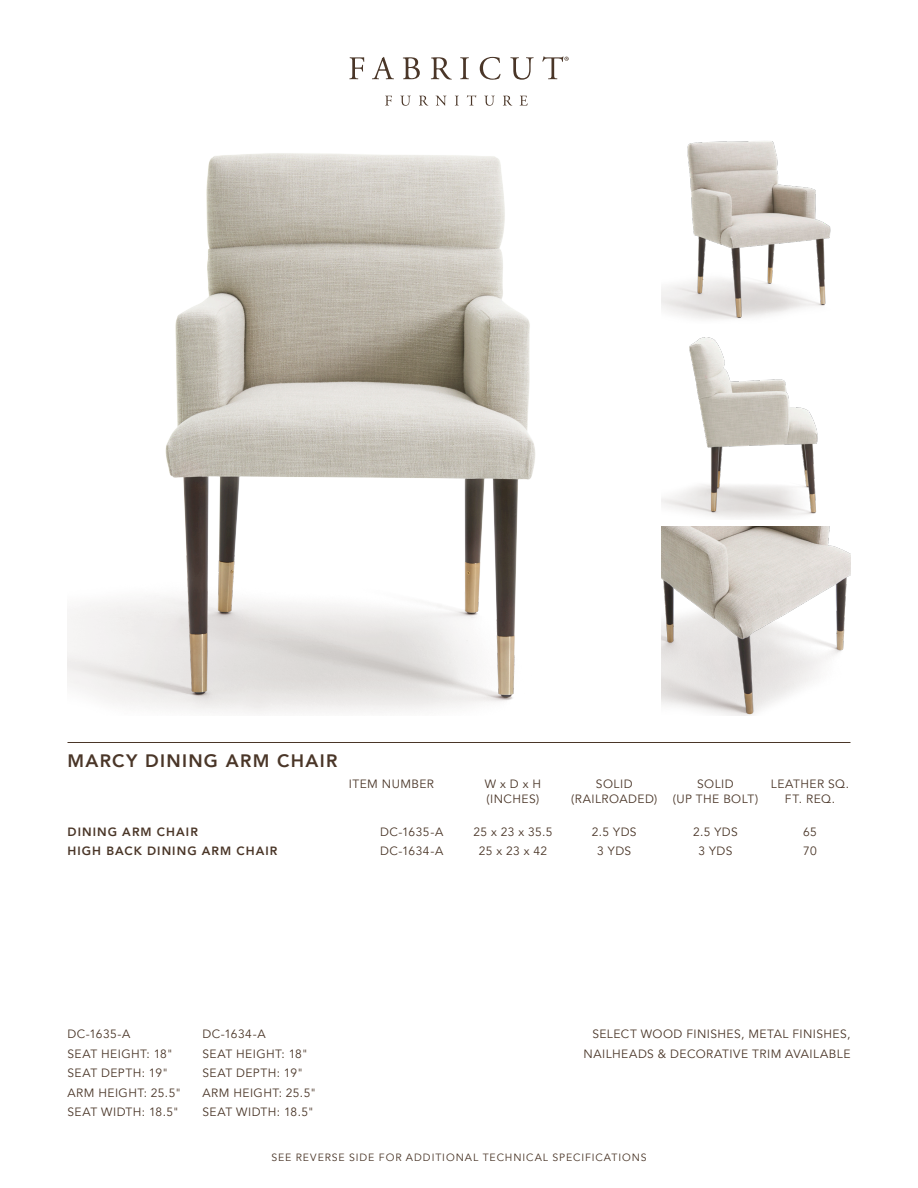
<style>
.page{position:relative;width:918px;height:1188px;background:#fff}
.page>*{position:absolute;margin:0;border:0;box-sizing:border-box;transform-origin:0 0}
.Tear_Sheet_Name{font:800 18px "Avenir";letter-spacing:.07em;color:#4a3628}
.Seat_Dimensions{font:12px "Avenir";letter-spacing:.035em;color:#4a3628}
.SKU_Subtitle{font:12px/15px "Avenir";letter-spacing:.035em;color:#4a3628}
.Finishes_Nailheads_T{font:12px/19.5px "Avenir";letter-spacing:.035em;color:#4a3628;text-align:right}
.SKU_Information{font:12px "Avenir";letter-spacing:.03em;color:#4a3628}
.SKU_Description{font:800 12px "Avenir";letter-spacing:.09em;color:#4a3628}
.t1{font:10.5px "Avenir";letter-spacing:.085em;color:#4a3628}
</style>
<div class="page">
<hr style="left:68px;top:742px;width:782px;height:1px;background:#4a3628">
<svg style="left:385px;top:96px;width:7px;height:10px"></svg>
<svg style="left:401px;top:96px;width:10px;height:10px"></svg>
<svg style="left:419px;top:96px;width:9px;height:10px"></svg>
<svg style="left:436px;top:96px;width:10px;height:10px"></svg>
<svg style="left:455px;top:96px;width:4px;height:10px"></svg>
<svg style="left:467px;top:95px;width:9px;height:11px"></svg>
<svg style="left:485px;top:96px;width:9px;height:10px"></svg>
<svg style="left:503px;top:96px;width:9px;height:10px"></svg>
<svg style="left:520px;top:96px;width:8px;height:10px"></svg>
<svg style="left:349px;top:57px;width:15px;height:22px"></svg>
<svg style="left:372px;top:57px;width:22px;height:22px"></svg>
<svg style="left:403px;top:57px;width:17px;height:22px"></svg>
<svg style="left:431px;top:57px;width:21px;height:23px"></svg>
<svg style="left:460px;top:57px;width:9px;height:22px"></svg>
<svg style="left:480px;top:57px;width:21px;height:23px"></svg>
<svg style="left:510px;top:57px;width:24px;height:23px"></svg>
<svg style="left:542px;top:56px;width:27px;height:23px"></svg>
<img style="left:68px;top:153px;width:467px;height:561px">
<img style="left:662px;top:337px;width:156px;height:181px">
<img style="left:662px;top:526px;width:188px;height:190px">
<img style="left:662px;top:141px;width:169px;height:178px">
<p class="Tear_Sheet_Name" style="left:68px;top:747px;width:271px">MARCY DINING ARM CHAIR</p>
<p class="SKU_Description" style="left:68px;top:822px;width:132px">DINING ARM CHAIR</p>
<p class="SKU_Description" style="left:68px;top:841px;width:212px">HIGH BACK DINING ARM CHAIR</p>
<p class="SKU_Subtitle" style="left:349px;top:777px;width:87px">ITEM NUMBER</p>
<p class="SKU_Subtitle" style="left:485px;top:777px;width:58px">W x D x H (INCHES)</p>
<p class="SKU_Information" style="left:380px;top:824px;width:65px">DC-1635-A</p>
<p class="SKU_Information" style="left:380px;top:844px;width:65px">DC-1634-A</p>
<p class="SKU_Information" style="left:473px;top:824px;width:81px">25 x 23 x 35.5</p>
<p class="SKU_Information" style="left:479px;top:844px;width:70px">25 x 23 x 42</p>
<p class="SKU_Subtitle" style="left:596px;top:777px;width:38px">SOLID</p>
<p class="SKU_Subtitle" style="left:571px;top:792px;width:88px">(RAILROADED)</p>
<p class="SKU_Information" style="left:592px;top:824px;width:46px">2.5 YDS</p>
<p class="SKU_Information" style="left:597px;top:844px;width:36px">3 YDS</p>
<p class="SKU_Subtitle" style="left:697px;top:777px;width:38px">SOLID</p>
<p class="SKU_Subtitle" style="left:673px;top:792px;width:87px">(UP THE BOLT)</p>
<p class="SKU_Information" style="left:693px;top:824px;width:46px">2.5 YDS</p>
<p class="SKU_Information" style="left:698px;top:844px;width:36px">3 YDS</p>
<p class="SKU_Subtitle" style="left:771px;top:777px;width:80px">LEATHER SQ.</p>
<p class="SKU_Subtitle" style="left:785px;top:792px;width:52px">FT. REQ.</p>
<p class="SKU_Information" style="left:803px;top:824px;width:15px">65</p>
<p class="SKU_Information" style="left:803px;top:844px;width:15px">70</p>
<p class="Seat_Dimensions" style="left:68px;top:1027px;width:65px">DC-1635-A</p>
<p class="Seat_Dimensions" style="left:68px;top:1046px;width:107px">SEAT HEIGHT: 18"</p>
<p class="Seat_Dimensions" style="left:68px;top:1066px;width:102px">SEAT DEPTH: 19"</p>
<p class="Seat_Dimensions" style="left:68px;top:1085px;width:115px">ARM HEIGHT: 25.5"</p>
<p class="Seat_Dimensions" style="left:68px;top:1105px;width:113px">SEAT WIDTH: 18.5"</p>
<p class="Seat_Dimensions" style="left:202px;top:1027px;width:65px">DC-1634-A</p>
<p class="Seat_Dimensions" style="left:202px;top:1046px;width:107px">SEAT HEIGHT: 18"</p>
<p class="Seat_Dimensions" style="left:202px;top:1066px;width:102px">SEAT DEPTH: 19"</p>
<p class="Seat_Dimensions" style="left:202px;top:1085px;width:115px">ARM HEIGHT: 25.5"</p>
<p class="Seat_Dimensions" style="left:202px;top:1105px;width:113px">SEAT WIDTH: 18.5"</p>
<p class="Finishes_Nailheads_T" style="left:583px;top:1024px;width:269px">SELECT WOOD FINISHES, METAL FINISHES,<br>NAILHEADS &amp; DECORATIVE TRIM AVAILABLE</p>
<p class="t1" style="left:271px;top:1151px;width:377px">SEE REVERSE SIDE FOR ADDITIONAL TECHNICAL SPECIFICATIONS</p>
</div>
